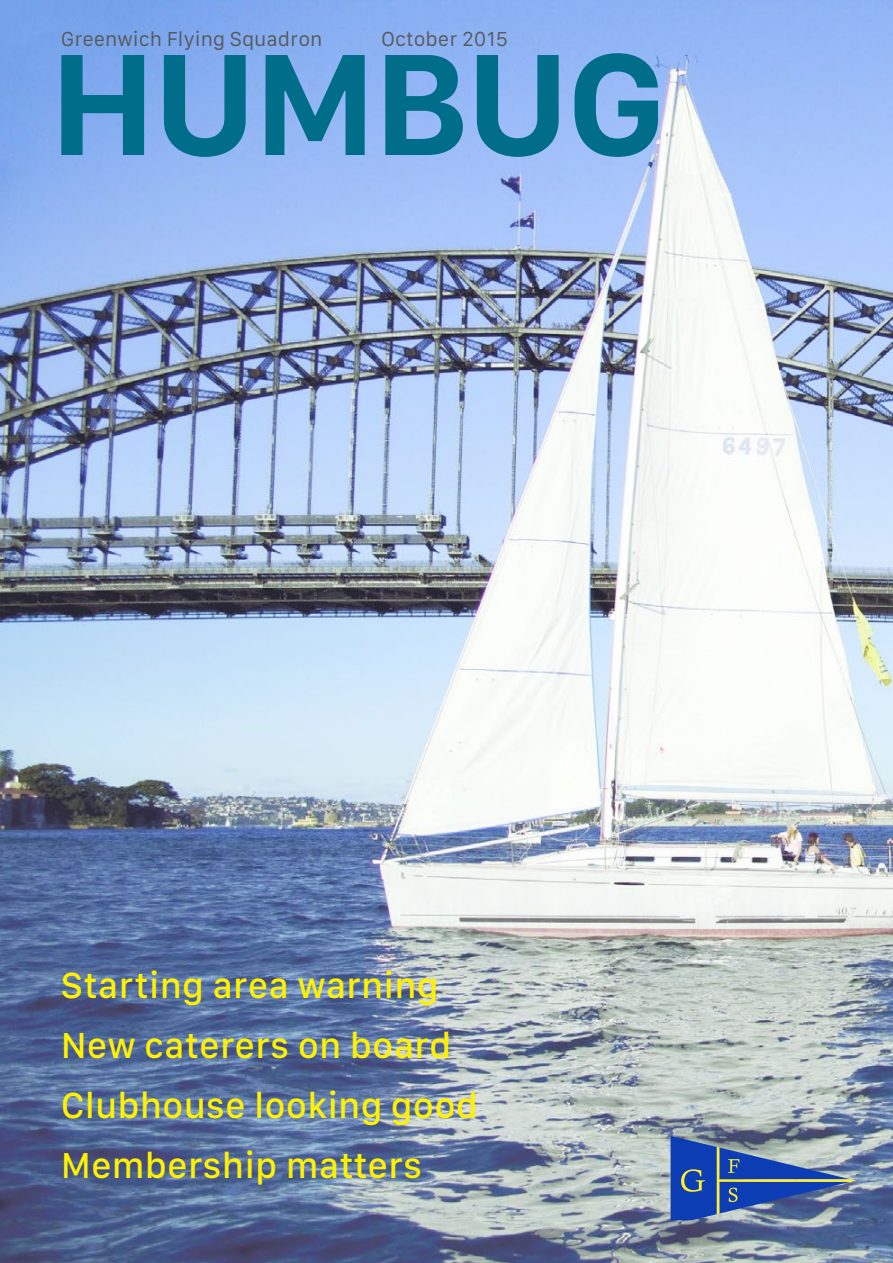
<style>
.page{position:relative;width:893px;height:1263px;background:#fff}
.page>*{position:absolute;margin:0;border:0;box-sizing:border-box;transform-origin:0 0}
.t1{font:700 150px "San Francisco Text";letter-spacing:-.025em;color:#006e8a}
.t2{font:500 37.5px/60px "San Francisco Text";color:#fff200}
.t3{font:21px "San Francisco Text";color:#58595b}
</style>
<div class="page">
<img style="left:0;top:0;width:893px;height:1263px">
<img style="left:671px;top:1136px;width:184px;height:84px">
<p class="t3" style="left:61px;top:25px;width:263px">Greenwich Flying Squadron</p>
<p class="t3" style="left:381px;top:25px;width:129px">October 2015</p>
<h1 class="t1" style="left:49px;top:8px;width:619px">HUMBUG</h1>
<p class="t2" style="left:61px;top:954px;width:419px">Starting area warning<br>New caterers on board<br>Clubhouse looking good<br>Membership matters</p>
</div>
